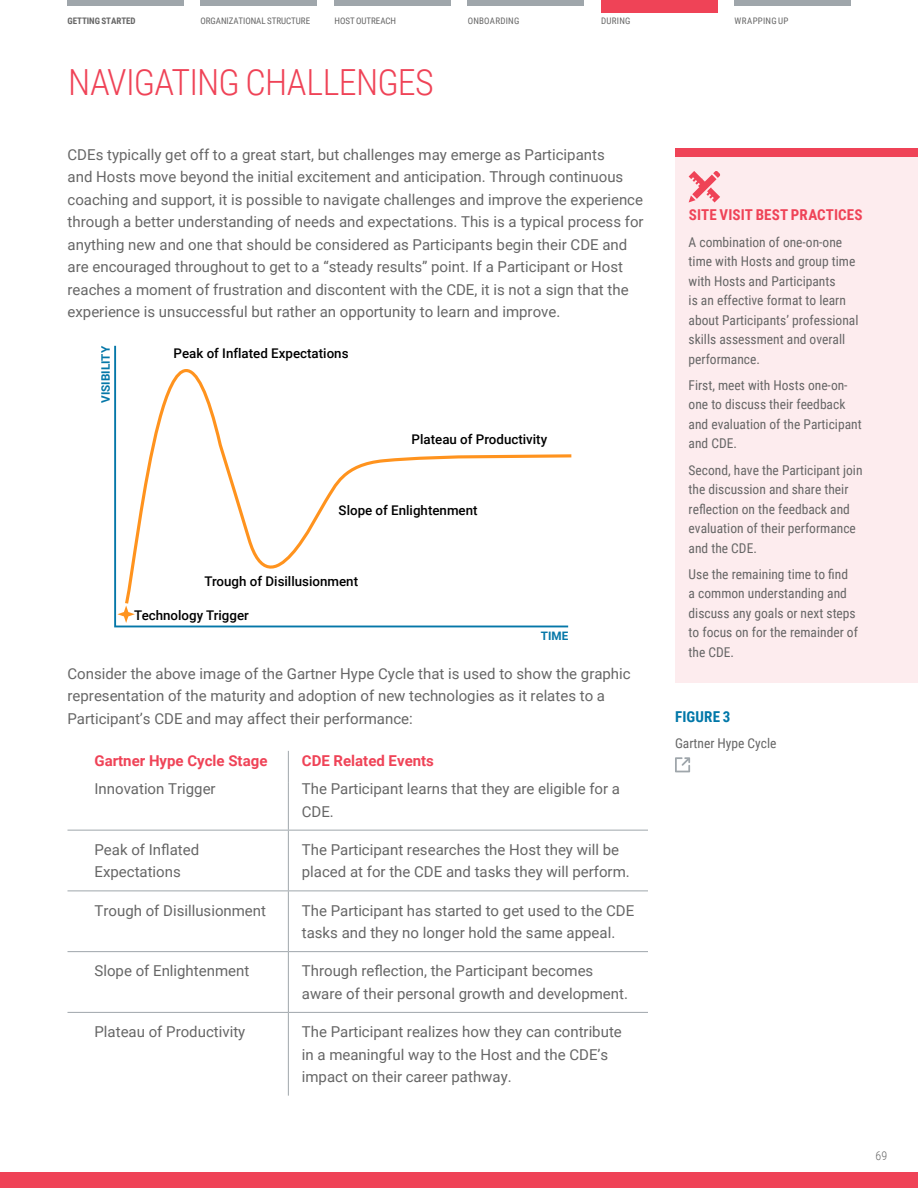
<style>
.page{position:relative;width:918px;height:1188px;background:#fff}
.page>*{position:absolute;margin:0;border:0;box-sizing:border-box;transform-origin:0 0}
.t1{font:300 36px "Roboto Condensed";letter-spacing:-.02em;color:#ef4357}
.t2{font:15px/22.5px "Roboto";color:#666}
.t3{font:700 15px "Roboto";color:#ef4357}
.t4{font:700 15px "Roboto Condensed";letter-spacing:.005em;color:#ef4357}
.t5{font:700 15px "Roboto Condensed";letter-spacing:.01em;color:#0077a8}
.t6{font:13.5px/19.5px "Roboto Condensed";color:#666}
.t7{font:500 13.35px "Roboto";color:#000}
.t8{font:300 12px "Roboto Condensed";color:#666}
.t9{font:700 11.7px "Roboto";color:#0577a8}
.t10{font:9px "Roboto Condensed";letter-spacing:-.005em;color:#666}
.t11{font:700 9px "Roboto Condensed";letter-spacing:-.005em;color:#666}
.t12{font:9px "Roboto Condensed";letter-spacing:.025em;color:#666}
.t13{font:9px "Roboto Condensed";letter-spacing:.03em;color:#666}
</style>
<div class="page">
<div style="left:0;top:1173px;width:918px;height:15px;background:#ef4357"></div>
<div style="left:601px;top:0;width:116px;height:12px;background:#ef4357"></div>
<div style="left:200px;top:0;width:116px;height:5px;background:#9fa6ab"></div>
<div style="left:67px;top:0;width:117px;height:5px;background:#9fa6ab"></div>
<div style="left:334px;top:0;width:117px;height:5px;background:#9fa6ab"></div>
<div style="left:468px;top:0;width:116px;height:5px;background:#9fa6ab"></div>
<div style="left:734px;top:0;width:117px;height:5px;background:#9fa6ab"></div>
<div style="left:675px;top:157px;width:243px;height:526px;background:#fdecee"></div>
<svg style="left:689px;top:171px;width:31px;height:31px"></svg>
<div style="left:675px;top:148px;width:243px;height:9px;background:#ef4357"></div>
<svg style="left:114px;top:345px;width:456px;height:283px"></svg>
<svg style="left:117px;top:605px;width:18px;height:18px"></svg>
<svg style="left:675px;top:757px;width:15px;height:15px"></svg>
<hr style="left:288px;top:751px;width:1px;height:32px;background:#9fa6ab">
<hr style="left:68px;top:830px;width:220px;height:1px;background:#9fa6ab">
<hr style="left:288px;top:830px;width:360px;height:1px;background:#9fa6ab">
<hr style="left:288px;top:831px;width:1px;height:60px;background:#9fa6ab">
<hr style="left:68px;top:891px;width:220px;height:1px;background:#9fa6ab">
<hr style="left:288px;top:891px;width:360px;height:1px;background:#9fa6ab">
<hr style="left:288px;top:891px;width:1px;height:60px;background:#9fa6ab">
<hr style="left:288px;top:952px;width:1px;height:60px;background:#9fa6ab">
<hr style="left:288px;top:1013px;width:1px;height:83px;background:#9fa6ab">
<hr style="left:288px;top:783px;width:1px;height:47px;background:#9fa6ab">
<hr style="left:68px;top:951px;width:220px;height:1px;background:#9fa6ab">
<hr style="left:288px;top:951px;width:360px;height:1px;background:#9fa6ab">
<hr style="left:68px;top:1012px;width:220px;height:1px;background:#9fa6ab">
<hr style="left:288px;top:1012px;width:360px;height:1px;background:#9fa6ab">
<p class="t11" style="left:68px;top:15px;width:70px">GETTING STARTED</p>
<p class="t10" style="left:201px;top:15px;width:111px">ORGANIZATIONAL STRUCTURE</p>
<p class="t10" style="left:334px;top:15px;width:63px">HOST OUTREACH</p>
<p class="t12" style="left:468px;top:15px;width:53px">ONBOARDING</p>
<p class="t10" style="left:601px;top:15px;width:31px">DURING</p>
<p class="t13" style="left:735px;top:15px;width:55px">WRAPPING UP</p>
<h1 class="t1" style="left:68px;top:56px;width:367px">NAVIGATING CHALLENGES</h1>
<p class="t2" style="left:68px;top:143px;width:578px">CDEs typically get off to a great start, but challenges may emerge as Participants<br>and Hosts move beyond the initial excitement and anticipation. Through continuous coaching and support, it is possible to navigate challenges and improve the experience through a better understanding of needs and expectations. This is a typical process for anything new and one that should be considered as Participants begin their CDE and are encouraged throughout to get to a “steady results” point. If a Participant or Host reaches a moment of frustration and discontent with the CDE, it is not a sign that the experience is unsuccessful but rather an opportunity to learn and improve.</p>
<p class="t9" style="left:98px;top:403px;width:58px;rotate:-90deg">VISIBILITY</p>
<p class="t7" style="left:174px;top:344px;width:176px">Peak of Inflated Expectations</p>
<p class="t7" style="left:412px;top:430px;width:137px">Plateau of Productivity</p>
<p class="t7" style="left:339px;top:501px;width:141px">Slope of Enlightenment</p>
<p class="t7" style="left:205px;top:572px;width:155px">Trough of Disillusionment</p>
<p class="t7" style="left:134px;top:606px;width:116px">Technology Trigger</p>
<p class="t9" style="left:541px;top:628px;width:29px">TIME</p>
<p class="t2" style="left:68px;top:662px;width:565px">Consider the above image of the Gartner Hype Cycle that is used to show the graphic representation of the maturity and adoption of new technologies as it relates to a<br>Participant’s CDE and may affect their performance:</p>
<p class="t3" style="left:94px;top:750px;width:174px">Gartner Hype Cycle Stage</p>
<p class="t3" style="left:302px;top:750px;width:134px">CDE Related Events</p>
<p class="t2" style="left:94px;top:777px;width:123px">Innovation Trigger</p>
<p class="t2" style="left:302px;top:777px;width:320px">The Participant learns that they are eligible for a<br>CDE.</p>
<p class="t2" style="left:94px;top:838px;width:106px">Peak of Inflated<br>Expectations</p>
<p class="t2" style="left:302px;top:838px;width:329px">The Participant researches the Host they will be placed at for the CDE and tasks they will perform.</p>
<p class="t2" style="left:94px;top:898px;width:173px">Trough of Disillusionment</p>
<p class="t2" style="left:302px;top:898px;width:334px">The Participant has started to get used to the CDE tasks and they no longer hold the same appeal.</p>
<p class="t2" style="left:94px;top:959px;width:156px">Slope of Enlightenment</p>
<p class="t2" style="left:302px;top:959px;width:328px">Through reflection, the Participant becomes aware of their personal growth and development.</p>
<p class="t2" style="left:94px;top:1020px;width:152px">Plateau of Productivity</p>
<p class="t2" style="left:302px;top:1020px;width:321px">The Participant realizes how they can contribute in a meaningful way to the Host and the CDE’s impact on their career pathway.</p>
<p class="t4" style="left:689px;top:205px;width:175px">SITE VISIT BEST PRACTICES</p>
<p class="t6" style="left:689px;top:232px;width:171px">A combination of one-on-one time with Hosts and group time with Hosts and Participants<br>is an effective format to learn about Participants’ professional skills assessment and overall performance.</p>
<p class="t6" style="left:689px;top:375px;width:175px">First, meet with Hosts one-on&shy;one to discuss their feedback and evaluation of the Participant and CDE.</p>
<p class="t6" style="left:689px;top:460px;width:175px">Second, have the Participant join the discussion and share their reflection on the feedback and evaluation of their performance and the CDE.</p>
<p class="t6" style="left:689px;top:564px;width:171px">Use the remaining time to find<br>a common understanding and discuss any goals or next steps to focus on for the remainder of the CDE.</p>
<p class="t5" style="left:675px;top:706px;width:57px">FIGURE 3</p>
<p class="t6" style="left:675px;top:733px;width:103px">Gartner Hype Cycle</p>
<p class="t8" style="left:875px;top:1147px;width:13px">69</p>
</div>
